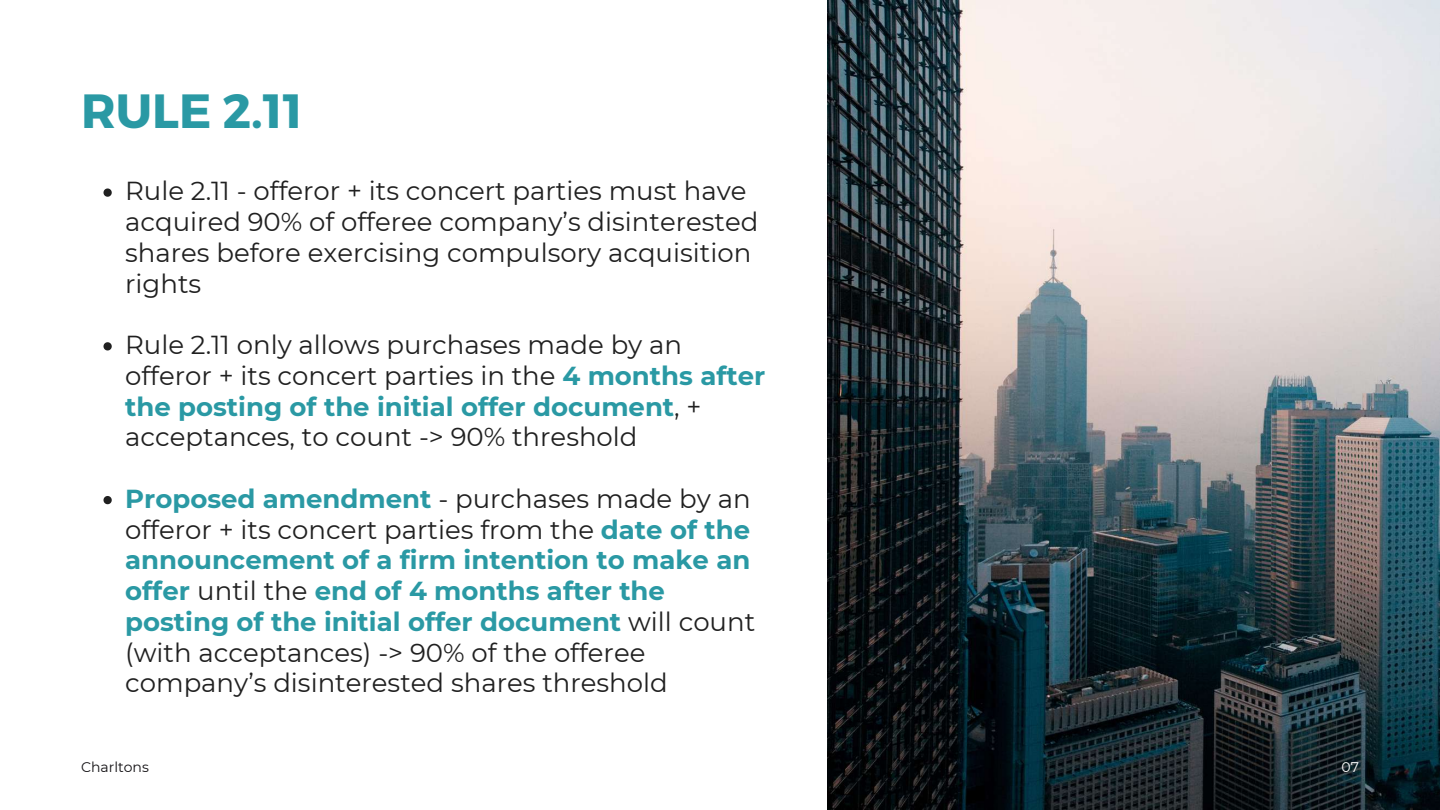
<style>
.page{position:relative;width:1440px;height:810px;background:#fff}
.page>*{position:absolute;margin:0;border:0;box-sizing:border-box;transform-origin:0 0}
.t1{font:700 48px "Montserrat";color:#2a99a4}
.t2{font:26px/30.8px "Montserrat";color:#202020}
.t3{font:14px "Montserrat";color:#131114}
.t4{font:14px "Montserrat";color:#fff}
.s1{font-weight:700;color:#2a99a4}
</style>
<div class="page">
<img style="left:828px;top:0;width:612px;height:810px">
<svg style="left:104px;top:188px;width:8px;height:9px"></svg>
<svg style="left:104px;top:342px;width:8px;height:8px"></svg>
<svg style="left:104px;top:496px;width:8px;height:8px"></svg>
<h1 class="t1" style="left:81px;top:80px;width:223px">RULE 2.11</h1>
<p class="t2" style="left:125px;top:176px;width:635px">Rule 2.11 - offeror + its concert parties must have acquired 90% of offeree company’s disinterested shares before exercising compulsory acquisition rights</p>
<p class="t2" style="left:125px;top:330px;width:642px">Rule 2.11 only allows purchases made by an offeror + its concert parties in the <span class="s1">4 months after the posting of the initial offer document</span>, + acceptances, to count -&gt; 90% threshold</p>
<p class="t2" style="left:125px;top:483px;width:632px"><span class="s1">Proposed amendment</span> - purchases made by an offeror + its concert parties from the <span class="s1">date of the announcement of a firm intention to make an offer</span> until the <span class="s1">end of 4 months after the posting of the initial offer document</span> will count (with acceptances) -&gt; 90% of the offeree company’s disinterested shares threshold</p>
<p class="t3" style="left:81px;top:759px;width:69px">Charltons</p>
<p class="t4" style="left:1342px;top:759px;width:19px">07</p>
</div>
